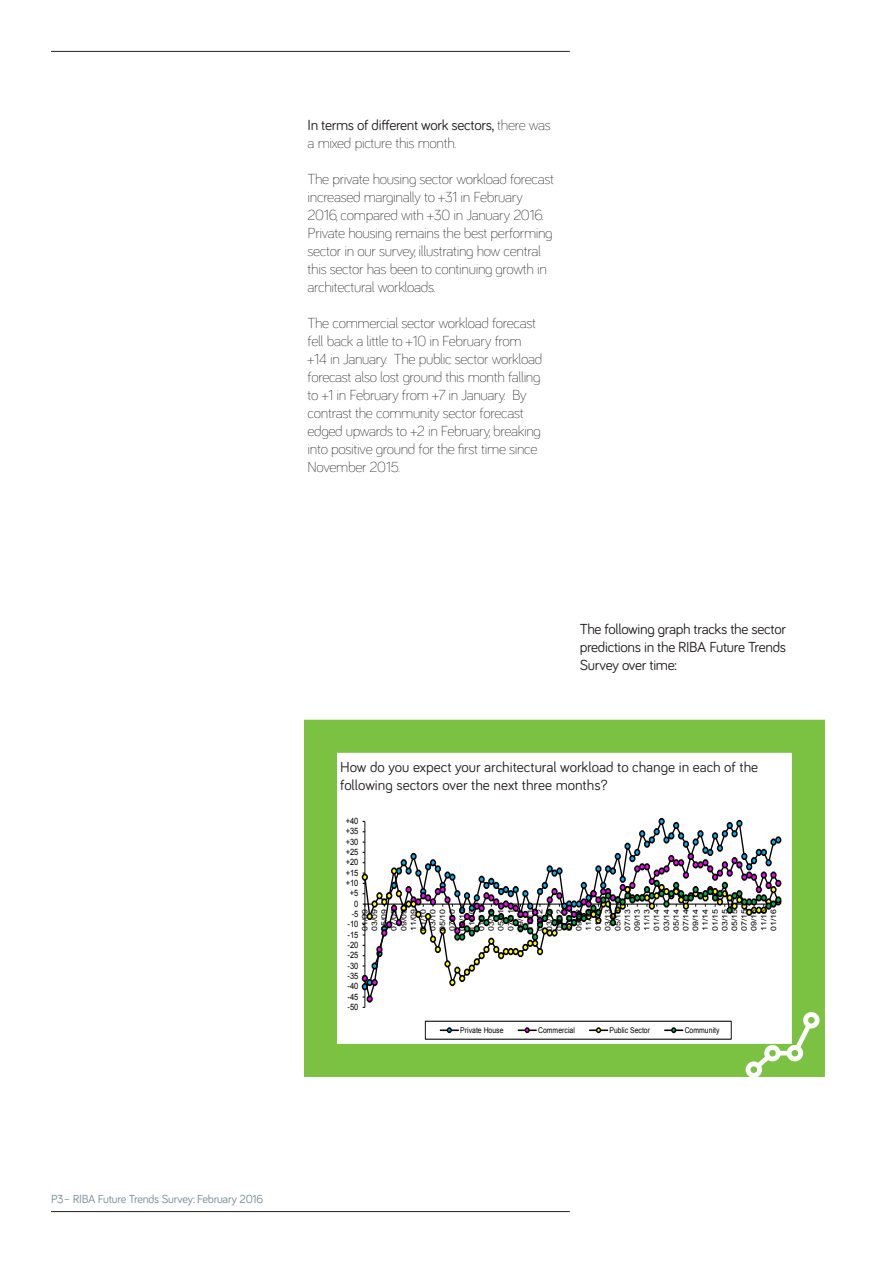
<style>
.page{position:relative;width:893px;height:1263px;background:#fff}
.page>*{position:absolute;margin:0;border:0;box-sizing:border-box;transform-origin:0 0}
.t1{font:300 15px/18px "Bariol";letter-spacing:-.02em;color:#231f20}
.t2{font:15px/18px "Bariol";color:#231f20}
.t3{font:12px "Bariol";letter-spacing:-.02em;color:#738a95}
.t4{font:8.85px "Arial";letter-spacing:-.005em;color:#000;scale:.86 1}
.t5{font:7.95px "Arial";color:#000;scale:.86 1}
.t6{font:7.5px/9.8px "Arial";letter-spacing:-.005em;color:#000;text-align:justify;scale:1.16 1}
.s1{font-weight:400}
</style>
<div class="page">
<hr style="left:51px;top:51px;width:519px;height:1px;background:#231f20">
<hr style="left:51px;top:1211px;width:519px;height:1px;background:#231f20">
<svg style="left:304px;top:720px;width:521px;height:357px"></svg>
<svg style="left:746px;top:1012px;width:74px;height:65px"></svg>
<p class="t1" style="left:308px;top:115px;width:245px"><span class="s1">In terms of different work sectors,</span> there was a mixed picture this month.</p>
<p class="t1" style="left:308px;top:169px;width:248px">The private housing sector workload forecast increased marginally to +31 in February 2016, compared with +30 in January 2016.<br>Private housing remains the best performing sector in our survey, illustrating how central this sector has been to continuing growth in architectural workloads.</p>
<p class="t1" style="left:308px;top:313px;width:236px">The commercial sector workload forecast fell back a little to +10 in February from +14 in January. The public sector workload forecast also lost ground this month falling to +1 in February from +7 in January. By contrast the community sector forecast edged upwards to +2 in February, breaking into positive ground for the first time since November 2015.</p>
<p class="t2" style="left:580px;top:619px;width:208px;text-align:justify">The following graph tracks the sector predictions in the RIBA Future Trends Survey over time:</p>
<p class="t2" style="left:340px;top:757px;width:420px">How do you expect your architectural workload to change in each of the following sectors over the next three months?</p>
<p class="t4" style="left:346px;top:815px;width:16px">+40</p>
<p class="t4" style="left:346px;top:825px;width:16px">+35</p>
<p class="t4" style="left:346px;top:836px;width:16px">+30</p>
<p class="t4" style="left:346px;top:846px;width:16px">+25</p>
<p class="t4" style="left:346px;top:856px;width:16px">+20</p>
<p class="t4" style="left:346px;top:867px;width:16px">+15</p>
<p class="t4" style="left:346px;top:877px;width:16px">+10</p>
<p class="t4" style="left:350px;top:887px;width:11px">+5</p>
<p class="t4" style="left:354px;top:898px;width:6px">0</p>
<p class="t6" style="left:360px;top:931px;width:20px;rotate:-90deg">01/09<br>03/09<br>05/09<br>07/09<br>09/09<br>11/09<br>01/10<br>03/10<br>05/10<br>07/10<br>09/10<br>11/10<br>01/11<br>03/11<br>05/11<br>07/11<br>09/11<br>11/11<br>01/12<br>03/12<br>05/12<br>07/12<br>09/12<br>11/12<br>01/13<br>03/13<br>05/13<br>07/13<br>09/13<br>11/13<br>01/14<br>03/14<br>05/14<br>07/14<br>09/14<br>11/14<br>01/15<br>03/15<br>05/15<br>07/15<br>09/15<br>11/15<br>01/16</p>
<p class="t4" style="left:352px;top:908px;width:9px">-5</p>
<p class="t4" style="left:348px;top:918px;width:14px">-10</p>
<p class="t4" style="left:348px;top:929px;width:14px">-15</p>
<p class="t4" style="left:348px;top:939px;width:14px">-20</p>
<p class="t4" style="left:348px;top:949px;width:14px">-25</p>
<p class="t4" style="left:348px;top:960px;width:14px">-30</p>
<p class="t4" style="left:348px;top:970px;width:14px">-35</p>
<p class="t4" style="left:348px;top:980px;width:14px">-40</p>
<p class="t4" style="left:348px;top:991px;width:14px">-45</p>
<p class="t4" style="left:348px;top:1001px;width:14px">-50</p>
<p class="t5" style="left:460px;top:1025px;width:52px">Private House</p>
<p class="t5" style="left:538px;top:1025px;width:44px">Commercial</p>
<p class="t5" style="left:609px;top:1025px;width:49px">Public Sector</p>
<p class="t5" style="left:685px;top:1025px;width:42px">Community</p>
<p class="t3" style="left:51px;top:1191px;width:214px">P3– RIBA Future Trends Survey: February 2016</p>
</div>
